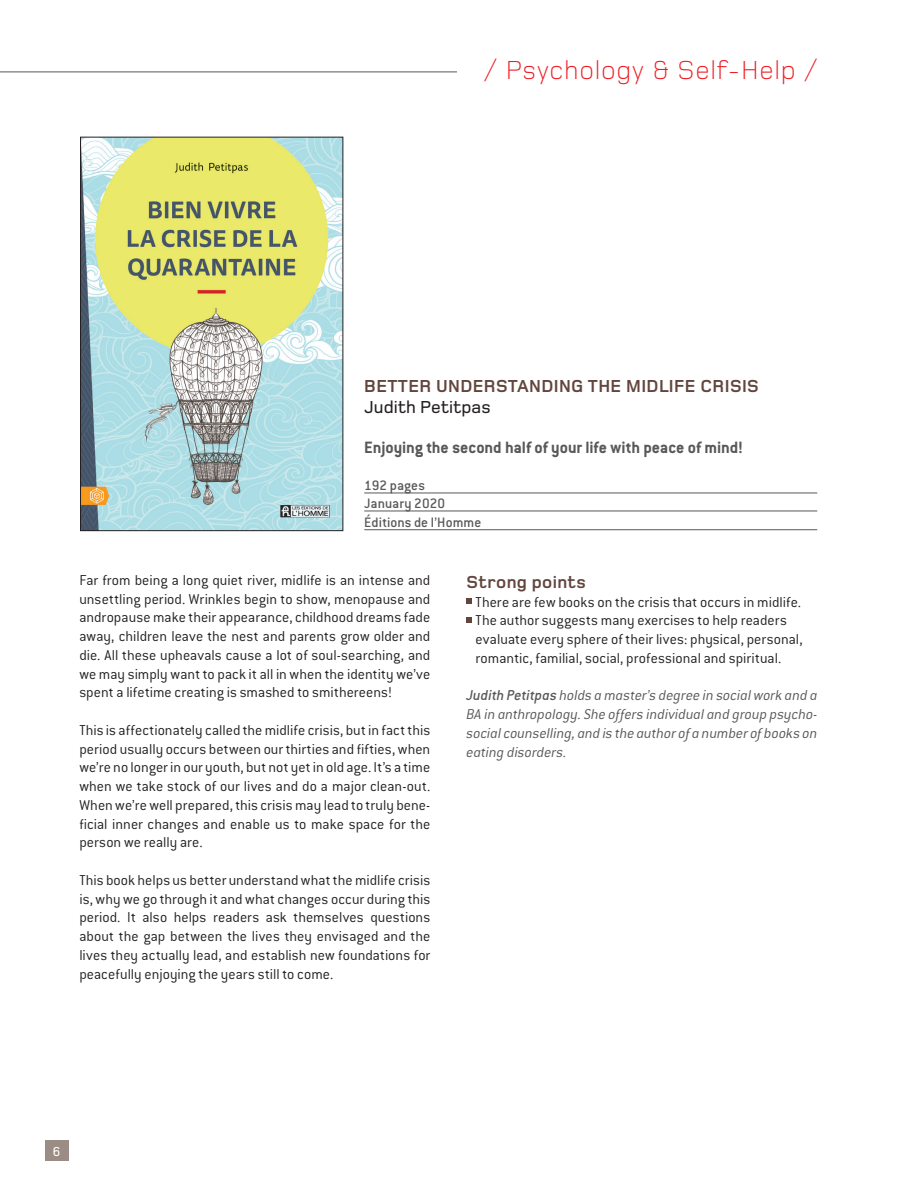
<style>
.page{position:relative;width:918px;height:1188px;background:#fff}
.page>*{position:absolute;margin:0;border:0;box-sizing:border-box;transform-origin:0 0}
.t1{font:300 27px "Foundry Monoline";letter-spacing:.025em;color:#ee1d23}
.t2{font:700 18px "Foundry Monoline";letter-spacing:.02em;color:#62463e}
.t3{font:700 18px "Conduit ITC";letter-spacing:-.005em;color:#57585a}
.t4{font:500 18px "Foundry Monoline";color:#231f20}
.t5{font:300 15.75px/18.8px "Conduit ITC";letter-spacing:.005em;color:#231f20;text-align:justify}
.t6{font:italic 300 15.75px/18.8px "Conduit ITC";letter-spacing:.005em;color:#57585a;text-align:justify}
.t7{font:500 15px/18.3px "Conduit ITC";letter-spacing:.005em;color:#57585a}
.t8{font:500 13.5px "Foundry Monoline";color:#fff}
.s1{font-weight:500}
</style>
<div class="page">
<div style="left:45px;top:1140px;width:23px;height:21px;background:#9c8c86"></div>
<hr style="left:0;top:72px;width:818px;height:1px;background:#57585a">
<div style="left:457px;top:57px;width:388px;height:61px;background:#fff"></div>
<hr style="left:364px;top:493px;width:453px;height:1px;background:#57585a">
<hr style="left:364px;top:511px;width:453px;height:1px;background:#57585a">
<hr style="left:364px;top:529px;width:453px;height:1px;background:#57585a">
<img style="left:82px;top:139px;width:259px;height:390px">
<div style="left:80px;top:137px;width:263px;height:394px;border:1px solid #231f20"></div>
<svg style="left:467px;top:598px;width:5px;height:6px"></svg>
<svg style="left:467px;top:617px;width:5px;height:5px"></svg>
<h1 class="t1" style="left:484px;top:56px;width:335px">/ Psychology &amp; Self-Help /</h1>
<p class="t2" style="left:364px;top:377px;width:396px">BETTER UNDERSTANDING THE MIDLIFE CRISIS</p>
<p class="t4" style="left:364px;top:398px;width:128px">Judith Petitpas</p>
<p class="t3" style="left:364px;top:437px;width:380px">Enjoying the second half of your life with peace of mind!</p>
<p class="t7" style="left:364px;top:476px;width:119px">192 pages<br>January 2020<br>Éditions de l’Homme</p>
<p class="t5" style="left:79px;top:571px;width:353px">Far from being a long quiet river, midlife is an intense and unsettling period. Wrinkles begin to show, menopause and andropause make their appearance, childhood dreams fade away, children leave the nest and parents grow older and die. All these upheavals cause a lot of soul-searching, and we may simply want to pack it all in when the identity we’ve spent a lifetime creating is smashed to smithereens!</p>
<p class="t5" style="left:79px;top:721px;width:353px">This is affectionately called the midlife crisis, but in fact this period usually occurs between our thirties and fifties, when we’re no longer in our youth, but not yet in old age. It’s a time when we take stock of our lives and do a major clean-out.<br>When we’re well prepared, this crisis may lead to truly bene&shy;ficial inner changes and enable us to make space for the person we really are.</p>
<p class="t5" style="left:79px;top:871px;width:353px">This book helps us better understand what the midlife crisis is, why we go through it and what changes occur during this period. It also helps readers ask themselves questions about the gap between the lives they envisaged and the lives they actually lead, and establish new foundations for peacefully enjoying the years still to come.</p>
<p class="t2" style="left:467px;top:572px;width:121px">Strong points</p>
<p class="t5" style="left:476px;top:592px;width:329px;text-align:left">There are few books on the crisis that occurs in midlife.<br>The author suggests many exercises to help readers evaluate every sphere of their lives: physical, personal, romantic, familial, social, professional and spiritual.</p>
<p class="t6" style="left:467px;top:686px;width:353px"><span class="s1">Judith Petitpas</span> holds a master’s degree in social work and a BA in anthropology. She offers individual and group psycho&shy;social counselling, and is the author of a number of books on eating disorders.</p>
<p class="t8" style="left:53px;top:1144px;width:9px">6</p>
</div>
